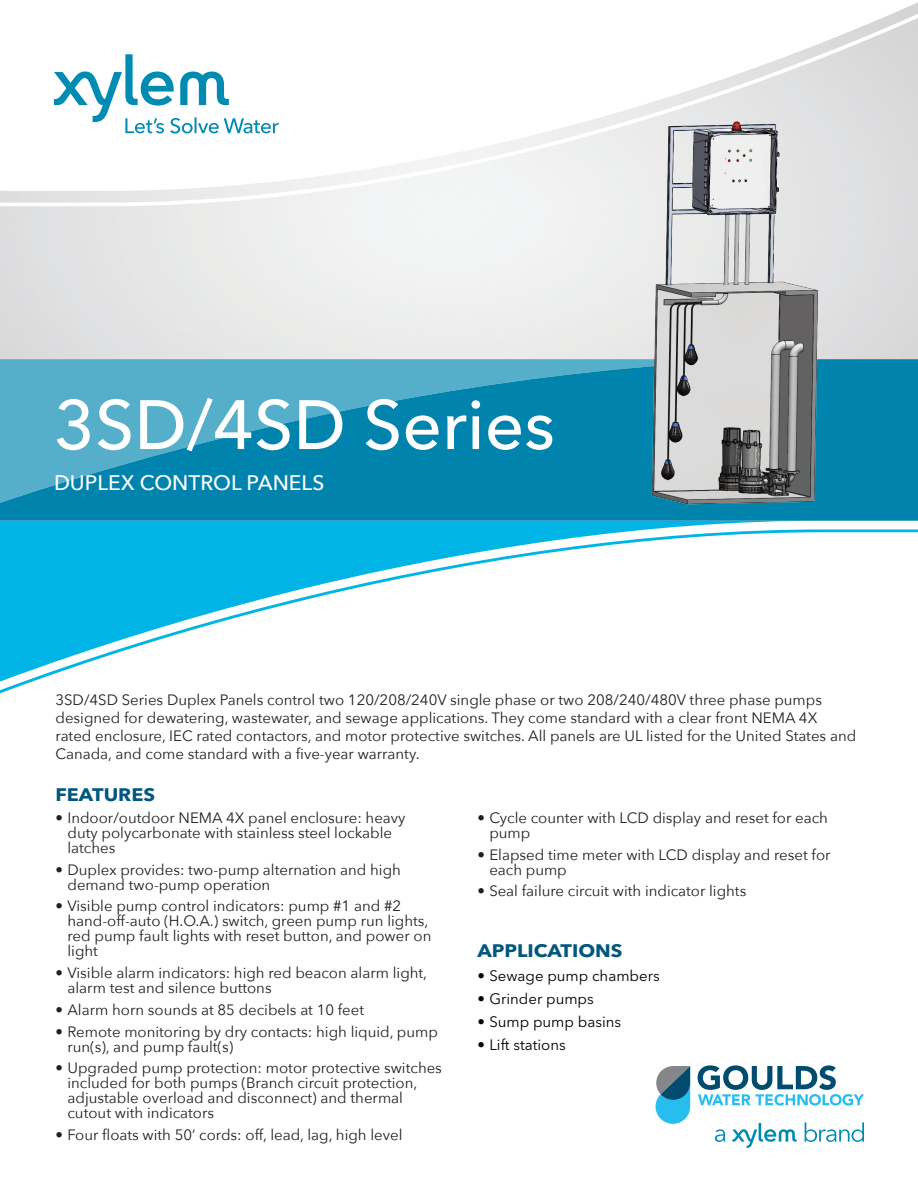
<style>
.page{position:relative;width:918px;height:1188px;background:#fff}
.page>*{position:absolute;margin:0;border:0;box-sizing:border-box;transform-origin:0 0}
.t1{font:500 69px "Avenir Next";color:#fff}
.t2{font:500 21px "Avenir Next";color:#fff}
.t3{font:700 18px "Avenir Next LT Pro";color:#00577d;scale:1.1 1}
.t{font:15px/15px "Avenir Next";color:#231f20}
.t-2{font:15px "Avenir Next LT Pro";color:#000}
</style>
<div class="page">
<svg style="left:0;top:2px;width:918px;height:206px"></svg>
<svg style="left:0;top:359px;width:388px;height:162px;background:#2f9bbd"></svg>
<svg style="left:0;top:528px;width:709px;height:166px"></svg>
<svg style="left:54px;top:54px;width:225px;height:80px"></svg>
<svg style="left:698px;top:1065px;width:166px;height:41px"></svg>
<svg style="left:656px;top:1066px;width:34px;height:58px;background:#4d9bb8"></svg>
<svg style="left:715px;top:1129px;width:10px;height:13px"></svg>
<svg style="left:805px;top:1122px;width:59px;height:20px"></svg>
<svg style="left:732px;top:1123px;width:65px;height:25px"></svg>
<img style="left:388px;top:85px;width:530px;height:451px">
<p class="t1" style="left:54px;top:366px;width:502px">3SD/4SD Series</p>
<p class="t2" style="left:54px;top:464px;width:272px">DUPLEX CONTROL PANELS</p>
<p class="t" style="left:56px;top:690px;width:802px;line-height:18px">3SD/4SD Series Duplex Panels control two 120/208/240V single phase or two 208/240/480V three phase pumps designed for dewatering, wastewater, and sewage applications. They come standard with a clear front NEMA 4X rated enclosure, IEC rated contactors, and motor protective switches. All panels are UL listed for the United States and Canada, and come standard with a five-year warranty.</p>
<p class="t3" style="left:56px;top:784px;width:92px">FEATURES</p>
<p class="t" style="left:67px;top:810px;width:340px;text-indent:-12px">• Indoor/outdoor NEMA 4X panel enclosure: heavy duty polycarbonate with stainless steel lockable latches</p>
<p class="t" style="left:67px;top:861px;width:335px;text-indent:-12px">• Duplex provides: two-pump alternation and high demand two-pump operation</p>
<p class="t" style="left:67px;top:898px;width:365px;text-indent:-12px">• Visible pump control indicators: pump #1 and #2 hand-off-auto (H.O.A.) switch, green pump run lights, red pump fault lights with reset button, and power on light</p>
<p class="t" style="left:67px;top:965px;width:361px;text-indent:-12px">• Visible alarm indicators: high red beacon alarm light, alarm test and silence buttons</p>
<p class="t" style="left:56px;top:1002px;width:310px">• Alarm horn sounds at 85 decibels at 10 feet</p>
<p class="t" style="left:67px;top:1023px;width:372px;text-indent:-12px">• Remote monitoring by dry contacts: high liquid, pump run(s), and pump fault(s)</p>
<p class="t" style="left:67px;top:1060px;width:376px;text-indent:-12px">• Upgraded pump protection: motor protective switches included for both pumps (Branch circuit protection, adjustable overload and disconnect) and thermal cutout with indicators</p>
<p class="t" style="left:56px;top:1127px;width:348px">• Four floats with 50’ cords: off, lead, lag, high level</p>
<p class="t" style="left:489px;top:810px;width:340px;text-indent:-12px">• Cycle counter with LCD display and reset for each pump</p>
<p class="t" style="left:489px;top:846px;width:343px;text-indent:-12px">• Elapsed time meter with LCD display and reset for each pump</p>
<p class="t" style="left:477px;top:883px;width:271px">• Seal failure circuit with indicator lights</p>
<p class="t3" style="left:477px;top:940px;width:134px">APPLICATIONS</p>
<p class="t-2" style="left:477px;top:967px;width:184px">• Sewage pump chambers</p>
<p class="t-2" style="left:477px;top:990px;width:118px">• Grinder pumps</p>
<p class="t-2" style="left:477px;top:1013px;width:145px">• Sump pump basins</p>
<p class="t-2" style="left:477px;top:1036px;width:90px">• Lift stations</p>
</div>
